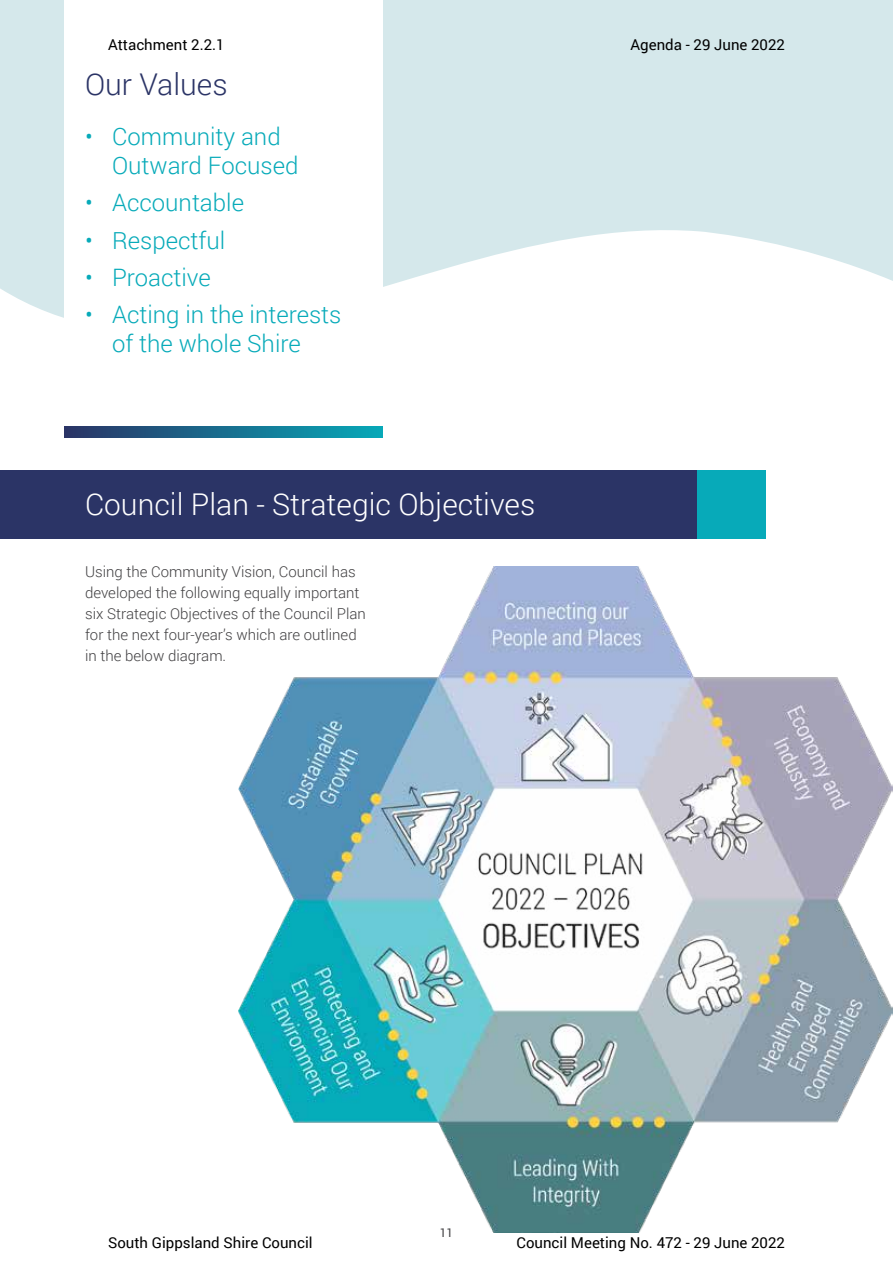
<style>
.page{position:relative;width:893px;height:1263px;background:#fff}
.page>*{position:absolute;margin:0;border:0;box-sizing:border-box;transform-origin:0 0}
.t1{font:300 30px "Roboto";color:#fff}
.t2{font:300 30px "Roboto";color:#2b3466}
.t3{font:300 24px/28.8px "Roboto";color:#07aab9}
.t4{font:300 15px/21px "Roboto";color:#414042}
.t5{font:15px "Roboto";color:#000}
.t6{font:12px "Roboto";color:#414042}
</style>
<div class="page">
<svg style="left:64px;top:426px;width:319px;height:12px;background:#186d8e"></svg>
<svg style="left:0;top:0;width:893px;height:318px;fill:#d5e8eb"></svg>
<div style="left:64px;top:0;width:319px;height:425px;background:#fff"></div>
<img style="left:238px;top:567px;width:654px;height:666px">
<div style="left:0;top:470px;width:765px;height:68px;background:#2b3466"></div>
<div style="left:697px;top:470px;width:68px;height:68px;background:#07aab9"></div>
<p class="t5" style="left:108px;top:34px;width:118px">Attachment 2.2.1</p>
<p class="t5" style="left:630px;top:34px;width:156px">Agenda - 29 June 2022</p>
<h1 class="t2" style="left:85px;top:64px;width:144px">Our Values</h1>
<h2 class="t3" style="left:112px;top:122px;width:188px;text-indent:-27px">• Community and<br>Outward Focused</h2>
<h2 class="t3" style="left:85px;top:188px;width:161px">• Accountable</h2>
<h2 class="t3" style="left:85px;top:225px;width:142px">• Respectful</h2>
<h2 class="t3" style="left:85px;top:262px;width:127px">• Proactive</h2>
<h2 class="t3" style="left:85px;top:300px;width:258px;text-align:center">• Acting in the interests of the whole Shire</h2>
<h1 class="t1" style="left:85px;top:484px;width:452px">Council Plan - Strategic Objectives</h1>
<p class="t4" style="left:85px;top:561px;width:282px">Using the Community Vision, Council has developed the following equally important six Strategic Objectives of the Council Plan for the next four-year’s which are outlined in the below diagram.</p>
<p class="t6" style="left:440px;top:1224px;width:15px">11</p>
<p class="t5" style="left:108px;top:1232px;width:206px">South Gippsland Shire Council</p>
<p class="t5" style="left:517px;top:1232px;width:270px">Council Meeting No. 472 - 29 June 2022</p>
</div>
